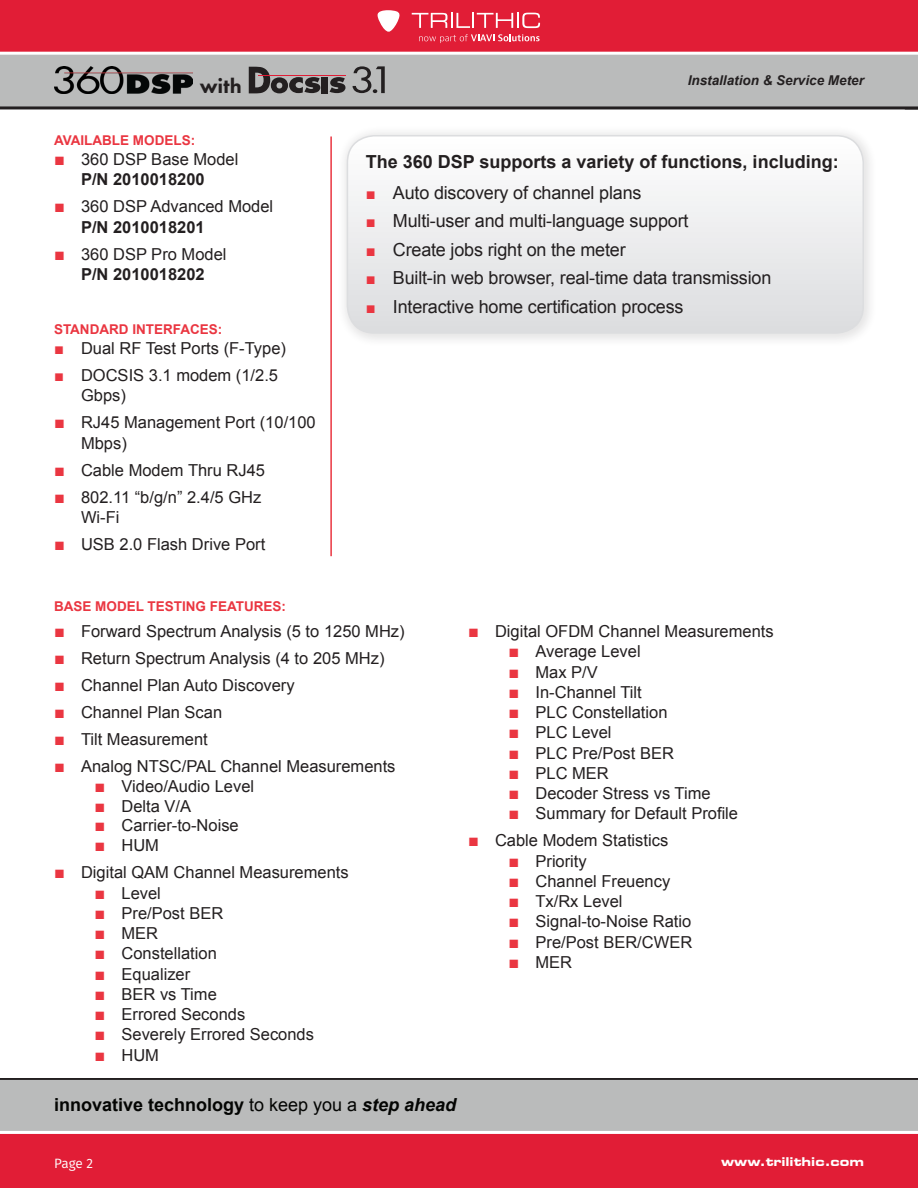
<style>
.page{position:relative;width:918px;height:1188px;background:#fff}
.page>*{position:absolute;margin:0;border:0;box-sizing:border-box;transform-origin:0 0}
.t1{font:800 21px "Futura PT";color:#231f20}
.t2{font:18px "Arial";letter-spacing:-.01em;color:#231f20}
.Body_Copy{font:700 18px "Arial";color:#231f20}
.t3{font:700 18px "Arial";color:#040503}
.t4{font:16.5px/20.2px "Arial";color:#231f20}
.Body_Head{font:700 13.5px "Arial";color:#ea3641}
.t5{font:italic 700 13.5px "Arial";color:#231f20}
.t6{font:13.5px "Fira Sans";color:#fff}
.t7{font:700 expanded 12px "Square 721 BT";color:#fff}
.s1{font-size:18px;color:#ea3641}
.s2{font-weight:700}
.s3{color:#ea3641}
.s4{font-size:16.5px;color:#ea3641}
.s5{font-weight:400}
.s6{font-style:italic}
</style>
<div class="page">
<div style="left:0;top:0;width:918px;height:54px;background:#e11d36"></div>
<div style="left:0;top:54px;width:918px;height:54px;background:#babbbb"></div>
<hr style="left:0;top:52px;width:918px;height:3px;background:#fff">
<hr style="left:0;top:106px;width:918px;height:3px;background:#231f20">
<svg style="left:412px;top:13px;width:128px;height:15px"></svg>
<svg style="left:377px;top:10px;width:23px;height:22px"></svg>
<svg style="left:419px;top:34px;width:121px;height:9px"></svg>
<div style="left:0;top:1132px;width:918px;height:56px;background:#e11d36"></div>
<div style="left:0;top:1078px;width:918px;height:54px;background:#babbbb"></div>
<hr style="left:0;top:1131px;width:918px;height:3px;background:#fff">
<hr style="left:0;top:1078px;width:918px;height:2px;background:#231f20">
<img style="left:54px;top:66px;width:139px;height:27px">
<hr style="left:258px;top:75px;width:87px;height:1px;background:#df1d36">
<svg style="left:249px;top:67px;width:71px;height:26px"></svg>
<svg style="left:330px;top:77px;width:15px;height:16px"></svg>
<div style="left:322px;top:77px;width:6px;height:16px;background:#231f20"></div>
<svg style="left:353px;top:66px;width:32px;height:27px"></svg>
<hr style="left:330px;top:136px;width:2px;height:420px;background:#ea3641">
<div style="left:337px;top:125px;width:541px;height:223px;background:#231f20;opacity:.12"></div>
<svg style="left:347px;top:136px;width:516px;height:197px"></svg>
<div style="left:347px;top:135px;width:517px;height:199px;border:2px solid #dcdddf;border-radius:27px"></div>
<p class="t1" style="left:200px;top:73px;width:43px">with</p>
<p class="Body_Head" style="left:54px;top:131px;width:143px">AVAILABLE MODELS:</p>
<p class="t4" style="left:54px;top:149px;width:186px;text-align:center"><span class="s1">■</span> 360 DSP Base Model<br><span class="s2">P/N 2010018200</span></p>
<p class="t4" style="left:81px;top:196px;width:194px;text-indent:-27px"><span class="s1">■</span> 360 DSP Advanced Model<br><span class="s2">P/N 2010018201</span></p>
<p class="t4" style="left:54px;top:244px;width:174px;text-align:center"><span class="s1">■</span> 360 DSP Pro Model<br><span class="s2">P/N 2010018202</span></p>
<p class="Body_Head" style="left:54px;top:320px;width:170px">STANDARD INTERFACES:</p>
<p class="t4" style="left:54px;top:338px;width:234px"><span class="s3">■</span> Dual RF Test Ports (F-Type)</p>
<p class="t4" style="left:81px;top:365px;width:199px;text-indent:-27px"><span class="s3">■</span> DOCSIS 3.1 modem (1/2.5<br>Gbps)</p>
<p class="t4" style="left:81px;top:412px;width:236px;text-indent:-27px"><span class="s1">■</span> RJ45 Management Port (10/100<br>Mbps)</p>
<p class="t4" style="left:54px;top:460px;width:213px"><span class="s1">■</span> Cable Modem Thru RJ45</p>
<p class="t4" style="left:81px;top:487px;width:182px;text-indent:-27px"><span class="s1">■</span> 802.11 “b/g/n” 2.4/5 GHz<br>Wi-Fi</p>
<p class="t4" style="left:54px;top:534px;width:213px"><span class="s1">■</span> USB 2.0 Flash Drive Port</p>
<p class="t5" style="left:688px;top:71px;width:178px">Installation &amp; Service Meter</p>
<p class="Body_Copy" style="left:366px;top:149px;width:474px">The 360 DSP supports a variety of functions, including:</p>
<p class="t2" style="left:366px;top:180px;width:277px"><span class="s4">■</span> Auto discovery of channel plans</p>
<p class="t2" style="left:366px;top:209px;width:324px"><span class="s4">■</span> Multi-user and multi-language support</p>
<p class="t2" style="left:366px;top:237px;width:261px"><span class="s4">■</span> Create jobs right on the meter</p>
<p class="t2" style="left:366px;top:266px;width:407px"><span class="s4">■</span> Built-in web browser, real-time data transmission</p>
<p class="t2" style="left:366px;top:294px;width:319px"><span class="s4">■</span> Interactive home certification process</p>
<p class="Body_Head" style="left:54px;top:597px;width:234px">BASE MODEL TESTING FEATURES:</p>
<p class="t4" style="left:54px;top:621px;width:352px"><span class="s1">■</span> Forward Spectrum Analysis (5 to 1250 MHz)</p>
<p class="t4" style="left:54px;top:648px;width:332px"><span class="s1">■</span> Return Spectrum Analysis (4 to 205 MHz)</p>
<p class="t4" style="left:54px;top:675px;width:242px"><span class="s1">■</span> Channel Plan Auto Discovery</p>
<p class="t4" style="left:54px;top:702px;width:170px"><span class="s1">■</span> Channel Plan Scan</p>
<p class="t4" style="left:54px;top:729px;width:155px"><span class="s1">■</span> Tilt Measurement</p>
<p class="t4" style="left:54px;top:756px;width:343px"><span class="s1">■</span> Analog NTSC/PAL Channel Measurements</p>
<p class="t4" style="left:94px;top:776px;width:161px"><span class="s1">■</span> Video/Audio Level</p>
<p class="t4" style="left:94px;top:796px;width:98px"><span class="s1">■</span> Delta V/A</p>
<p class="t4" style="left:94px;top:815px;width:146px"><span class="s1">■</span> Carrier-to-Noise</p>
<p class="t4" style="left:94px;top:835px;width:66px"><span class="s1">■</span> HUM</p>
<p class="t4" style="left:54px;top:862px;width:296px"><span class="s1">■</span> Digital QAM Channel Measurements</p>
<p class="t4" style="left:94px;top:883px;width:68px"><span class="s1">■</span> Level</p>
<p class="t4" style="left:94px;top:903px;width:130px"><span class="s1">■</span> Pre/Post BER</p>
<p class="t4" style="left:94px;top:923px;width:65px"><span class="s1">■</span> MER</p>
<p class="t4" style="left:94px;top:943px;width:124px"><span class="s1">■</span> Constellation</p>
<p class="t4" style="left:94px;top:964px;width:97px"><span class="s1">■</span> Equalizer</p>
<p class="t4" style="left:94px;top:984px;width:124px"><span class="s1">■</span> BER vs Time</p>
<p class="t4" style="left:94px;top:1004px;width:152px"><span class="s1">■</span> Errored Seconds</p>
<p class="t4" style="left:94px;top:1024px;width:221px"><span class="s1">■</span> Severely Errored Seconds</p>
<p class="t4" style="left:94px;top:1045px;width:66px"><span class="s1">■</span> HUM</p>
<p class="t4" style="left:468px;top:621px;width:307px"><span class="s1">■</span> Digital OFDM Channel Measurements</p>
<p class="t4" style="left:508px;top:641px;width:134px"><span class="s1">■</span> Average Level</p>
<p class="t4" style="left:508px;top:662px;width:91px"><span class="s1">■</span> Max P/V</p>
<p class="t4" style="left:508px;top:682px;width:135px"><span class="s1">■</span> In-Channel Tilt</p>
<p class="t4" style="left:508px;top:702px;width:161px"><span class="s1">■</span> PLC Constellation</p>
<p class="t4" style="left:508px;top:722px;width:105px"><span class="s1">■</span> PLC Level</p>
<p class="t4" style="left:508px;top:743px;width:167px"><span class="s1">■</span> PLC Pre/Post BER</p>
<p class="t4" style="left:508px;top:763px;width:102px"><span class="s1">■</span> PLC MER</p>
<p class="t4" style="left:508px;top:783px;width:204px"><span class="s1">■</span> Decoder Stress vs Time</p>
<p class="t4" style="left:508px;top:803px;width:231px"><span class="s1">■</span> Summary for Default Profile</p>
<p class="t4" style="left:468px;top:830px;width:202px"><span class="s1">■</span> Cable Modem Statistics</p>
<p class="t4" style="left:508px;top:851px;width:80px"><span class="s1">■</span> Priority</p>
<p class="t4" style="left:508px;top:871px;width:163px"><span class="s1">■</span> Channel Freuency</p>
<p class="t4" style="left:508px;top:891px;width:116px"><span class="s1">■</span> Tx/Rx Level</p>
<p class="t4" style="left:508px;top:911px;width:184px"><span class="s1">■</span> Signal-to-Noise Ratio</p>
<p class="t4" style="left:508px;top:932px;width:185px"><span class="s1">■</span> Pre/Post BER/CWER</p>
<p class="t4" style="left:508px;top:952px;width:65px"><span class="s1">■</span> MER</p>
<p class="t3" style="left:54px;top:1093px;width:404px">innovative technology <span class="s5">to keep you a</span> <span class="s6">step ahead</span></p>
<p class="t6" style="left:54px;top:1154px;width:41px">Page 2</p>
<p class="t7" style="left:721px;top:1155px;width:145px">www.trilithic.com</p>
</div>
